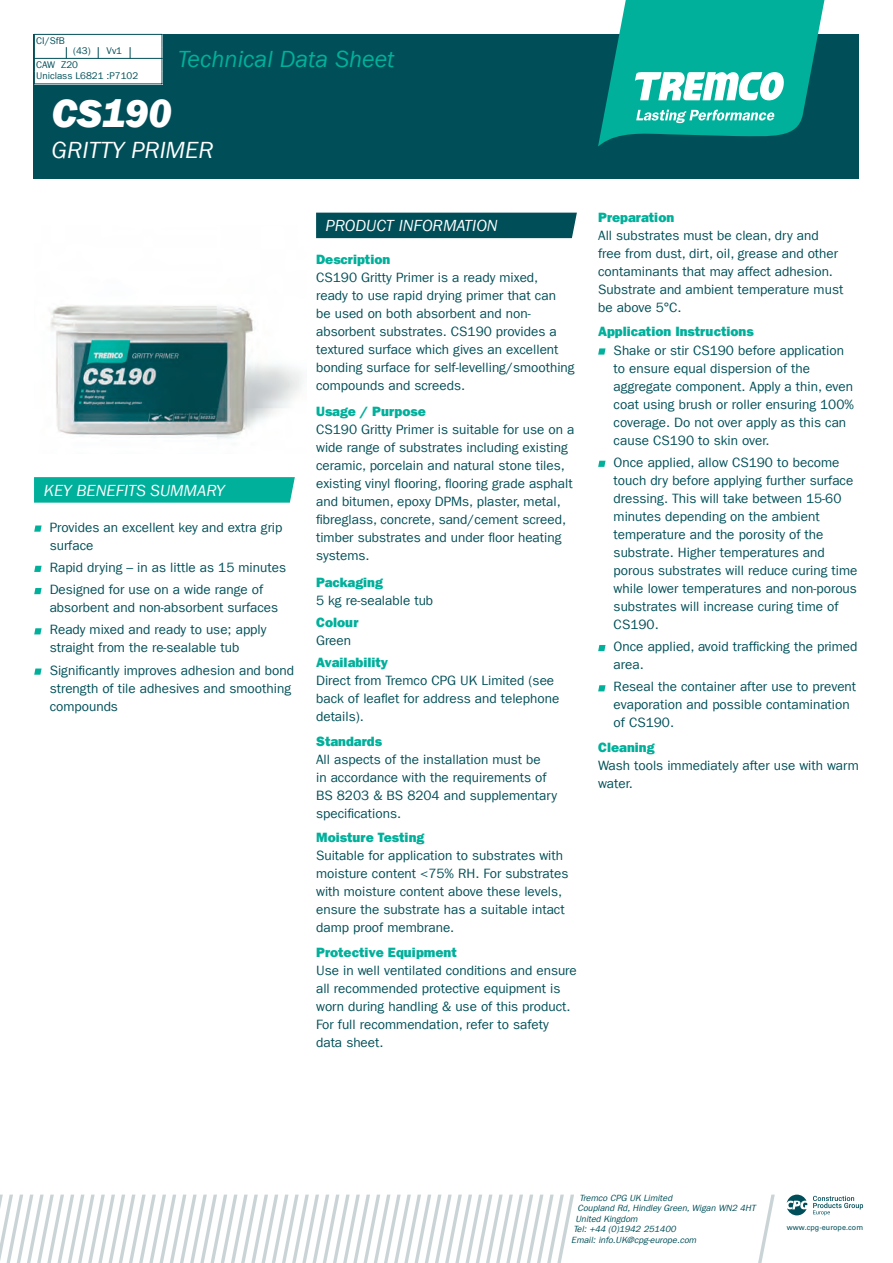
<style>
.page{position:relative;width:893px;height:1263px;background:#fff}
.page>*{position:absolute;margin:0;border:0;box-sizing:border-box;transform-origin:0 0}
.t1{font:italic 800 40.5px "Franklin Gothic LT Com";letter-spacing:-.01em;color:#fff}
.t2{font:italic 24px "Franklin Gothic LT Com";color:#00b09b}
.t3{font:italic 24px "Franklin Gothic LT Com";color:#fff}
.t4{font:italic 16.5px "Franklin Gothic LT Com";color:#fff}
.t5{font:13.5px/18px "Franklin Gothic LT Com";color:#004f58}
.t6{font:800 13.5px "Franklin Gothic LT Com";color:#00b09b}
.t7{font:9.75px/13.2px "Franklin Gothic LT Com";color:#004f58}
.t8{font:italic 9px "Franklin Gothic LT Com";color:#004f58}
.t9{font:7.5px "Univers LTCYR 55 Roman";letter-spacing:.01em;color:#004e59;scale:.95 1}
</style>
<div class="page">
<div style="left:316px;top:213px;width:261px;height:25px;background:#004f58"></div>
<div style="left:34px;top:34px;width:825px;height:145px;background:#004f58"></div>
<svg style="left:34px;top:477px;width:261px;height:26px;background:#07b29d"></svg>
<svg style="left:34px;top:525px;width:8px;height:7px"></svg>
<svg style="left:34px;top:566px;width:8px;height:6px"></svg>
<svg style="left:34px;top:588px;width:8px;height:6px"></svg>
<svg style="left:34px;top:628px;width:8px;height:6px"></svg>
<svg style="left:34px;top:668px;width:8px;height:7px"></svg>
<svg style="left:598px;top:348px;width:7px;height:7px"></svg>
<svg style="left:598px;top:461px;width:7px;height:6px"></svg>
<svg style="left:598px;top:645px;width:7px;height:6px"></svg>
<svg style="left:598px;top:685px;width:7px;height:6px"></svg>
<div style="left:34px;top:33px;width:128px;height:51px;background:#fff"></div>
<hr style="left:34px;top:34px;width:128px;height:1px;background:#004f58">
<hr style="left:34px;top:58px;width:128px;height:1px;background:#004f58">
<svg style="left:34px;top:35px;width:1px;height:48px"></svg>
<svg style="left:162px;top:34px;width:1px;height:50px"></svg>
<hr style="left:34px;top:83px;width:128px;height:1px;background:#004f58">
<svg style="left:598px;top:0;width:226px;height:146px"></svg>
<svg style="left:758px;top:1194px;width:17px;height:69px"></svg>
<svg style="left:0;top:1194px;width:574px;height:69px"></svg>
<img style="left:50px;top:305px;width:253px;height:134px">
<svg style="left:787px;top:1194px;width:20px;height:21px"></svg>
<svg style="left:813px;top:1196px;width:50px;height:19px"></svg>
<p class="t7" style="left:36px;top:34px;width:30px">CI/SfB</p>
<p class="t7" style="left:36px;top:44px;width:88px;text-indent:37px">(43) Vv1<br>CAW Z20</p>
<p class="t7" style="left:36px;top:69px;width:104px">Uniclass L6821 :P7102</p>
<h2 class="t2" style="left:178px;top:46px;width:218px">Technical Data Sheet</h2>
<h1 class="t1" style="left:52px;top:90px;width:122px">CS190</h1>
<h2 class="t3" style="left:52px;top:137px;width:164px">GRITTY PRIMER</h2>
<p class="t4" style="left:44px;top:481px;width:182px">KEY BENEFITS SUMMARY</p>
<p class="t5" style="left:50px;top:518px;width:234px">Provides an excellent key and extra grip surface</p>
<p class="t5" style="left:50px;top:556px;width:238px;line-height:22.2px">Rapid drying – in as little as 15 minutes<br>Designed for use on a wide range of</p>
<p class="t5" style="left:50px;top:597px;width:230px;line-height:22.2px">absorbent and non-absorbent surfaces<br>Ready mixed and ready to use; apply</p>
<p class="t5" style="left:50px;top:637px;width:246px;line-height:22.2px">straight from the re-sealable tub<br>Significantly improves adhesion and bond</p>
<p class="t5" style="left:50px;top:679px;width:243px">strength of tile adhesives and smoothing compounds</p>
<p class="t4" style="left:326px;top:217px;width:174px">PRODUCT INFORMATION</p>
<p class="t6" style="left:316px;top:251px;width:76px">Description</p>
<p class="t5" style="left:316px;top:268px;width:260px">CS190 Gritty Primer is a ready mixed,<br>ready to use rapid drying primer that can<br>be used on both absorbent and non&shy;absorbent substrates. CS190 provides a textured surface which gives an excellent bonding surface for self-levelling/smoothing compounds and screeds.</p>
<p class="t6" style="left:316px;top:403px;width:111px">Usage / Purpose</p>
<p class="t5" style="left:316px;top:421px;width:260px">CS190 Gritty Primer is suitable for use on a wide range of substrates including existing ceramic, porcelain and natural stone tiles, existing vinyl flooring, flooring grade asphalt and bitumen, epoxy DPMs, plaster, metal, fibreglass, concrete, sand/cement screed, timber substrates and under floor heating systems.</p>
<p class="t6" style="left:316px;top:574px;width:68px">Packaging</p>
<p class="t5" style="left:316px;top:591px;width:119px">5 kg re-sealable tub</p>
<p class="t6" style="left:316px;top:614px;width:44px">Colour</p>
<p class="t5" style="left:316px;top:631px;width:37px">Green</p>
<p class="t6" style="left:316px;top:654px;width:74px">Availability</p>
<p class="t5" style="left:316px;top:671px;width:245px">Direct from Tremco CPG UK Limited (see back of leaflet for address and telephone details).</p>
<p class="t6" style="left:316px;top:733px;width:67px">Standards</p>
<p class="t5" style="left:316px;top:750px;width:242px">All aspects of the installation must be<br>in accordance with the requirements of<br>BS 8203 &amp; BS 8204 and supplementary specifications.</p>
<p class="t6" style="left:316px;top:830px;width:110px">Moisture Testing</p>
<p class="t5" style="left:316px;top:847px;width:254px">Suitable for application to substrates with moisture content &lt;75% RH. For substrates with moisture content above these levels, ensure the substrate has a suitable intact damp proof membrane.</p>
<p class="t6" style="left:316px;top:944px;width:142px">Protective Equipment</p>
<p class="t5" style="left:316px;top:962px;width:262px">Use in well ventilated conditions and ensure all recommended protective equipment is worn during handling &amp; use of this product.<br>For full recommendation, refer to safety data sheet.</p>
<p class="t6" style="left:598px;top:209px;width:78px">Preparation</p>
<p class="t5" style="left:598px;top:226px;width:247px">All substrates must be clean, dry and free from dust, dirt, oil, grease and other contaminants that may affect adhesion.<br>Substrate and ambient temperature must be above 5°C.</p>
<p class="t6" style="left:598px;top:324px;width:157px">Application Instructions</p>
<p class="t5" style="left:614px;top:341px;width:242px">Shake or stir CS190 before application to ensure equal dispersion of the aggregate component. Apply a thin, even coat using brush or roller ensuring 100% coverage. Do not over apply as this can cause CS190 to skin over.</p>
<p class="t5" style="left:614px;top:453px;width:245px">Once applied, allow CS190 to become touch dry before applying further surface dressing. This will take between 15-60 minutes depending on the ambient temperature and the porosity of the substrate. Higher temperatures and porous substrates will reduce curing time while lower temperatures and non-porous substrates will increase curing time of CS190.</p>
<p class="t5" style="left:614px;top:638px;width:245px">Once applied, avoid trafficking the primed area.</p>
<p class="t5" style="left:614px;top:678px;width:244px">Reseal the container after use to prevent evaporation and possible contamination of CS190.</p>
<p class="t6" style="left:598px;top:739px;width:58px">Cleaning</p>
<p class="t5" style="left:598px;top:757px;width:262px">Wash tools immediately after use with warm water.</p>
<p class="t8" style="left:579px;top:1192px;width:96px">Tremco CPG UK Limited</p>
<p class="t8" style="left:577px;top:1203px;width:182px">Coupland Rd,Hindley Green,Wigan WN2 4HT</p>
<p class="t8" style="left:575px;top:1213px;width:66px">United Kingdom</p>
<p class="t8" style="left:573px;top:1224px;width:106px">Tel: +44 (0)1942 251400</p>
<p class="t8" style="left:571px;top:1234px;width:128px">Email: info.UK@cpg-europe.com</p>
<p class="t9" style="left:787px;top:1222px;width:82px">www.cpg-europe.com</p>
</div>
